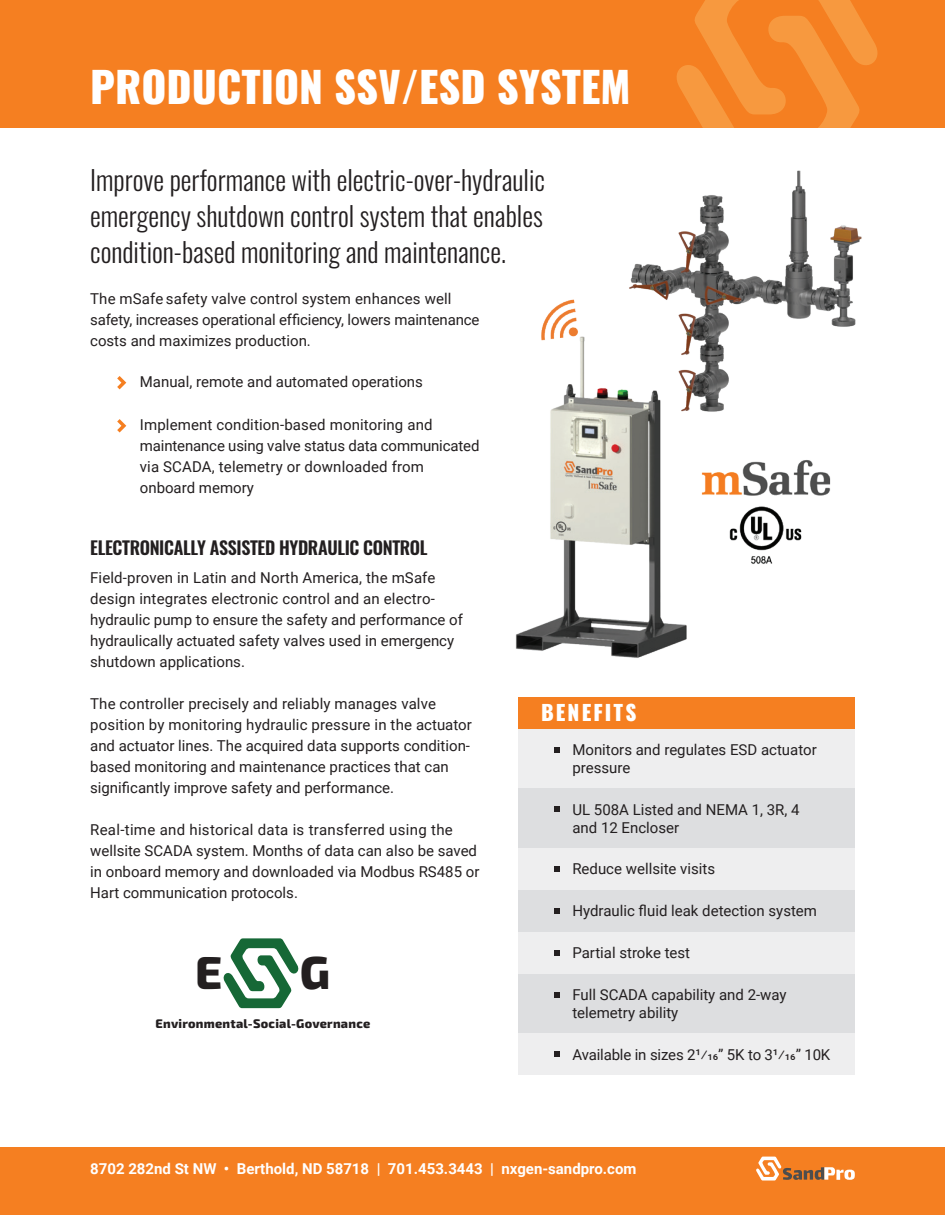
<style>
.page{position:relative;width:945px;height:1215px;background:#fff}
.page>*{position:absolute;margin:0;border:0;box-sizing:border-box;transform-origin:0 0}
.t1{font:800 46.2px "Exo 2";color:#231f20}
.t2{font:800 42px "Oswald";color:#fff}
.t3{font:300 27px/36px "Oswald";color:#231f20;text-align:justify}
.t4{font:800 21px "Oswald";letter-spacing:.1em;color:#fff}
.t5{font:600 18px "Oswald";letter-spacing:-.02em;color:#231f20}
.t6{font:15px/21px "Roboto";color:#231f20}
.t7{font:700 15px "Roboto";color:#fff}
.t8{font:800 12.45px "Exo 2";letter-spacing:.02em;color:#231f20}
</style>
<div class="page">
<div style="left:518px;top:974px;width:337px;height:59px;background:#dddee0"></div>
<div style="left:0;top:1148px;width:945px;height:67px;background:#f57f21"></div>
<svg style="left:756px;top:1157px;width:99px;height:24px"></svg>
<div style="left:518px;top:729px;width:337px;height:59px;background:#eeeeef"></div>
<div style="left:518px;top:788px;width:337px;height:60px;background:#dddee0"></div>
<div style="left:518px;top:848px;width:337px;height:42px;background:#eeeeef"></div>
<div style="left:518px;top:932px;width:337px;height:42px;background:#eeeeef"></div>
<div style="left:518px;top:890px;width:337px;height:42px;background:#dddee0"></div>
<div style="left:518px;top:697px;width:337px;height:32px;background:#f57f21"></div>
<svg style="left:554px;top:747px;width:5px;height:5px"></svg>
<svg style="left:554px;top:866px;width:5px;height:6px"></svg>
<svg style="left:554px;top:950px;width:5px;height:5px"></svg>
<svg style="left:554px;top:908px;width:5px;height:6px"></svg>
<svg style="left:554px;top:992px;width:5px;height:5px"></svg>
<svg style="left:117px;top:376px;width:9px;height:13px"></svg>
<svg style="left:117px;top:419px;width:9px;height:14px"></svg>
<div style="left:0;top:0;width:945px;height:128px;background:#f57f21"></div>
<svg style="left:677px;top:0;width:201px;height:128px"></svg>
<svg style="left:554px;top:807px;width:5px;height:5px"></svg>
<svg style="left:223px;top:938px;width:76px;height:70px"></svg>
<img style="left:515px;top:299px;width:172px;height:359px">
<img style="left:624px;top:170px;width:238px;height:249px">
<img style="left:701px;top:460px;width:130px;height:104px">
<div style="left:518px;top:1033px;width:337px;height:42px;background:#eeeeef"></div>
<svg style="left:554px;top:1052px;width:5px;height:5px"></svg>
<h2 class="t2" style="left:90px;top:58px;width:542px">PRODUCTION SSV/ESD SYSTEM</h2>
<h3 class="t3" style="left:90px;top:162px;width:456px">Improve performance with electric-over-hydraulic emergency shutdown control system that enables condition-based monitoring and maintenance.</h3>
<p class="t6" style="left:90px;top:288px;width:391px">The mSafe safety valve control system enhances well safety, increases operational efficiency, lowers maintenance costs and maximizes production.</p>
<p class="t6" style="left:140px;top:371px;width:285px">Manual, remote and automated operations</p>
<p class="t6" style="left:140px;top:414px;width:341px">Implement condition-based monitoring and maintenance using valve status data communicated via SCADA, telemetry or downloaded from onboard memory</p>
<p class="t5" style="left:90px;top:535px;width:339px">ELECTRONICALLY ASSISTED HYDRAULIC CONTROL</p>
<p class="t6" style="left:90px;top:567px;width:374px">Field-proven in Latin and North America, the mSafe design integrates electronic control and an electro&shy;hydraulic pump to ensure the safety and performance of hydraulically actuated safety valves used in emergency shutdown applications.</p>
<p class="t6" style="left:90px;top:693px;width:383px">The controller precisely and reliably manages valve position by monitoring hydraulic pressure in the actuator and actuator lines. The acquired data supports condition&shy;based monitoring and maintenance practices that can significantly improve safety and performance.</p>
<p class="t6" style="left:90px;top:819px;width:391px">Real-time and historical data is transferred using the wellsite SCADA system. Months of data can also be saved in onboard memory and downloaded via Modbus RS485 or Hart communication protocols.</p>
<h1 class="t1" style="left:195px;top:937px;width:29px">E</h1>
<h1 class="t1" style="left:300px;top:937px;width:32px">G</h1>
<p class="t8" style="left:156px;top:1014px;width:216px">Environmental-Social-Governance</p>
<h3 class="t4" style="left:541px;top:698px;width:97px">BENEFITS</h3>
<p class="t6" style="left:572px;top:740px;width:246px;line-height:18px">Monitors and regulates ESD actuator pressure</p>
<p class="t6" style="left:572px;top:800px;width:229px;line-height:18px">UL 508A Listed and NEMA 1, 3R, 4 and 12 Encloser</p>
<p class="t6" style="left:572px;top:858px;width:144px">Reduce wellsite visits</p>
<p class="t6" style="left:572px;top:900px;width:246px">Hydraulic fluid leak detection system</p>
<p class="t6" style="left:572px;top:942px;width:119px">Partial stroke test</p>
<p class="t6" style="left:572px;top:985px;width:216px;line-height:18px">Full SCADA capability and 2-way telemetry ability</p>
<p class="t6" style="left:572px;top:1044px;width:259px">Available in sizes 21/16” 5K to 31/16” 10K</p>
<p class="t7" style="left:90px;top:1158px;width:548px">8702 282nd St NW • Berthold, ND 58718 | 701.453.3443 | nxgen-sandpro.com</p>
</div>
